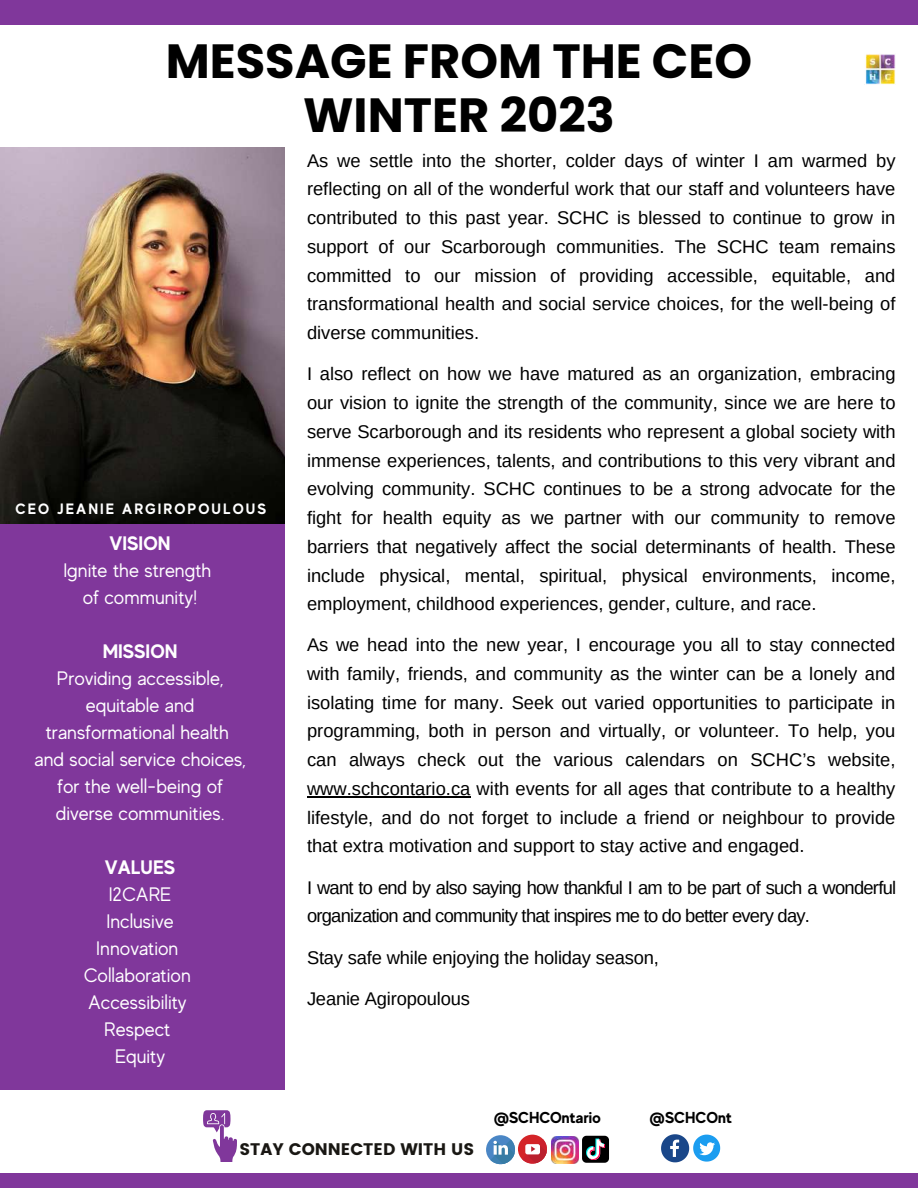
<style>
.page{position:relative;width:918px;height:1188px;background:#fff}
.page>*{position:absolute;margin:0;border:0;box-sizing:border-box;transform-origin:0 0}
.t1{font:700 48px/54px "Poppins";color:#000;text-align:center}
.t2{font:19.5px/27px "MADE Evolve Sans";color:#fff;text-align:center}
.t3{font:700 19.5px "MADE Evolve Sans";color:#fff}
.t4{font:18.3px/28.8px "Arimo";letter-spacing:-.01em;color:#000;text-align:justify}
.t5{font:18.3px/28.8px "Arimo";letter-spacing:-.04em;color:#000}
.t6{font:16.8px "Poppins";color:#191713}
.t7{font:700 15.9px "MADE Evolve Sans";color:#000}
.t8{font:700 15px "MADE Evolve Sans";letter-spacing:.135em;color:#fff}
</style>
<div class="page">
<div style="left:0;top:0;width:918px;height:24px;background:#80379b"></div>
<div style="left:0;top:153px;width:284px;height:937px;background:#80379b"></div>
<div style="left:0;top:1173px;width:918px;height:15px;background:#80379b"></div>
<img style="left:0;top:147px;width:284px;height:377px">
<svg style="left:661px;top:1134px;width:59px;height:28px"></svg>
<svg style="left:486px;top:1135px;width:29px;height:29px"></svg>
<svg style="left:490px;top:1139px;width:25px;height:26px"></svg>
<div style="left:518px;top:1135px;width:29px;height:29px;background:#d42428;border-radius:50%"></div>
<svg style="left:522px;top:1139px;width:25px;height:25px"></svg>
<img style="left:551px;top:1137px;width:27px;height:27px">
<svg style="left:582px;top:1136px;width:27px;height:27px"></svg>
<img style="left:864px;top:54px;width:32px;height:31px">
<svg style="left:203px;top:1110px;width:34px;height:52px"></svg>
<hr style="left:307px;top:796px;width:163px;height:1px;background:#000">
<h1 class="t1" style="left:166px;top:35px;width:588px">MESSAGE FROM THE CEO<br>WINTER 2023</h1>
<p class="t8" style="left:15px;top:500px;width:252px">CEO JEANIE ARGIROPOULOUS</p>
<p class="t3" style="left:110px;top:531px;width:62px">VISION</p>
<p class="t2" style="left:63px;top:557px;width:150px">Ignite the strength of community!</p>
<p class="t3" style="left:103px;top:639px;width:76px">MISSION</p>
<p class="t2" style="left:35px;top:665px;width:213px">Providing accessible, equitable and transformational health and social service choices, for the well-being of diverse communities.</p>
<p class="t3" style="left:105px;top:855px;width:72px">VALUES</p>
<p class="t2" style="left:84px;top:881px;width:109px">I2CARE<br>Inclusive<br>Innovation<br>Collaboration<br>Accessibility<br>Respect<br>Equity</p>
<p class="t4" style="left:307px;top:146px;width:590px">As we settle into the shorter, colder days of winter I am warmed by reflecting on all of the wonderful work that our staff and volunteers have contributed to this past year. SCHC is blessed to continue to grow in support of our Scarborough communities. The SCHC team remains committed to our mission of providing accessible, equitable, and transformational health and social service choices, for the well-being of diverse communities.</p>
<p class="t4" style="left:307px;top:360px;width:590px">I also reflect on how we have matured as an organization, embracing our vision to ignite the strength of the community, since we are here to serve Scarborough and its residents who represent a global society with immense experiences, talents, and contributions to this very vibrant and evolving community. SCHC continues to be a strong advocate for the fight for health equity as we partner with our community to remove barriers that negatively affect the social determinants of health. These include physical, mental, spiritual, physical environments, income, employment, childhood experiences, gender, culture, and race.</p>
<p class="t4" style="left:307px;top:630px;width:590px">As we head into the new year, I encourage you all to stay connected with family, friends, and community as the winter can be a lonely and isolating time for many. Seek out varied opportunities to participate in programming, both in person and virtually, or volunteer. To help, you can always check out the various calendars on SCHC’s website, www.schcontario.ca with events for all ages that contribute to a healthy lifestyle, and do not forget to include a friend or neighbour to provide that extra motivation and support to stay active and engaged.</p>
<p class="t5" style="left:307px;top:873px;width:591px">I want to end by also saying how thankful I am to be part of such a wonderful organization and community that inspires me to do better every day.</p>
<p class="t4" style="left:307px;top:943px;width:353px">Stay safe while enjoying the holiday season,</p>
<p class="t4" style="left:307px;top:984px;width:164px">Jeanie Agiropoulous</p>
<p class="t7" style="left:494px;top:1108px;width:109px">@SCHCOntario</p>
<p class="t7" style="left:650px;top:1108px;width:84px">@SCHCOnt</p>
<p class="t6" style="left:239px;top:1139px;width:236px">STAY CONNECTED WITH US</p>
</div>
